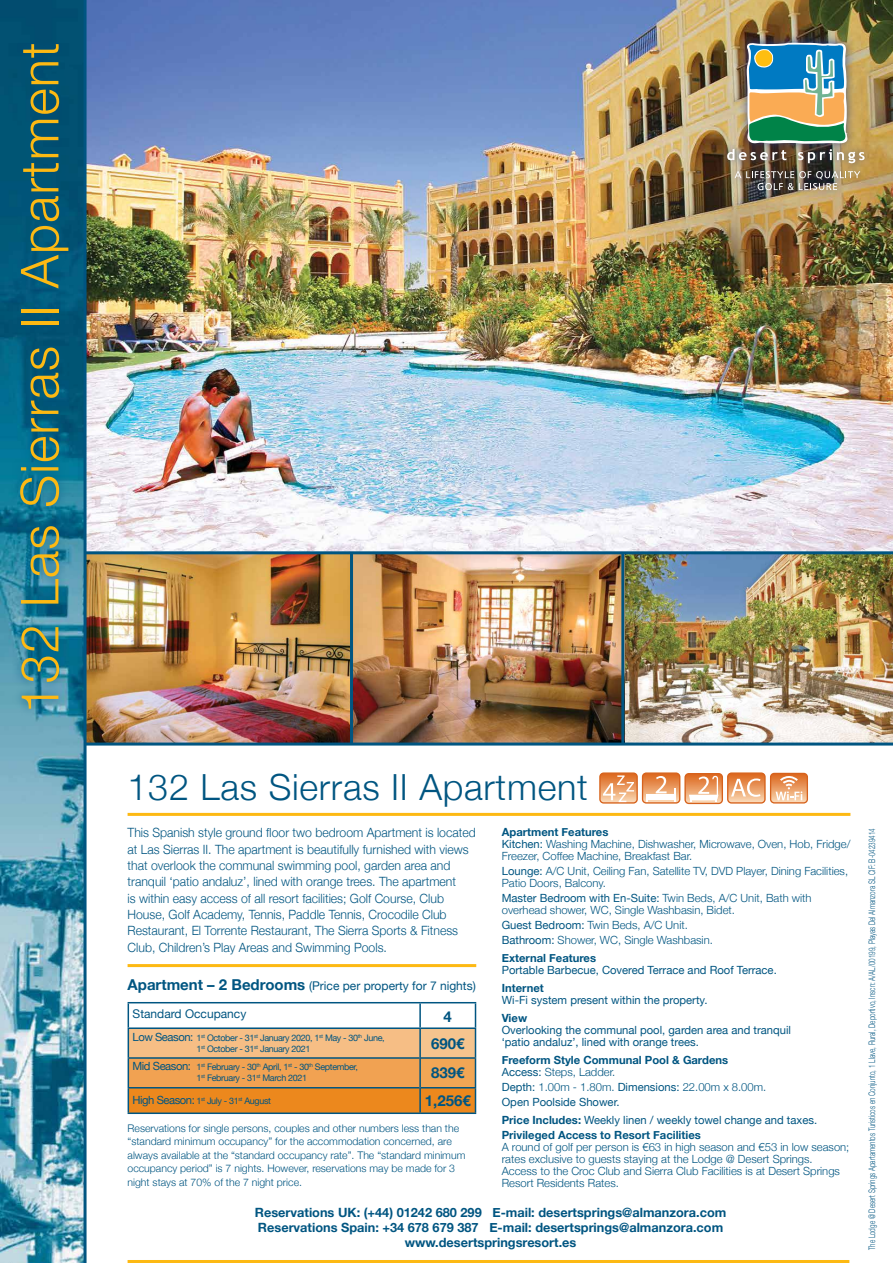
<style>
.page{position:relative;width:893px;height:1263px;background:#fff}
.page>*{position:absolute;margin:0;border:0;box-sizing:border-box;transform-origin:0 0}
.t1{font:300 52.5px "Helvetica Neue";letter-spacing:.02em;color:#fdb913}
.t2{font:300 36px "Helvetica Neue";letter-spacing:.02em;color:#005581}
.t3{font:700 15px "Helvetica Neue";color:#005581}
.t4{font:300 12.75px/16.4px "Helvetica Neue";color:#005581;scale:.96 1}
.t5{font:700 12.75px/15.3px "Helvetica Neue";color:#005581;text-align:center}
.t6{font:12px "Helvetica Neue";color:#005581}
.t7{font:300 11.25px/12px "Helvetica Neue";color:#005581}
.t8{font:11.25px/12px "Helvetica Neue";color:#005581}
.t9{font:700 11.25px/12px "Helvetica Neue";color:#005581}
.t10{font:300 10.5px/13.5px "Helvetica Neue";color:#005581}
.t11{font:9px/10.8px "Helvetica Neue";letter-spacing:-.04em;color:#005581}
.t12{font:300 9px "Helvetica Neue";color:#005581;scale:.7 1}
.s1{font-weight:700}
.s2{font-weight:400}
.s3{font-weight:300}
.s4{font-weight:700;font-size:15px}
.s5{font-size:11.25px}
</style>
<div class="page">
<img style="left:87px;top:0;width:806px;height:742px">
<img style="left:0;top:0;width:84px;height:1263px">
<hr style="left:128px;top:964px;width:348px;height:3px;background:#fdb913">
<hr style="left:128px;top:1002px;width:293px;height:1px;background:#005581">
<hr style="left:421px;top:1002px;width:55px;height:1px;background:#005581">
<hr style="left:128px;top:1112px;width:292px;height:2px;background:#005581">
<svg style="left:128px;top:1003px;width:348px;height:109px"></svg>
<hr style="left:420px;top:1112px;width:56px;height:2px;background:#005581">
<hr style="left:419px;top:1029px;width:2px;height:29px;background:#005581">
<hr style="left:419px;top:1058px;width:2px;height:30px;background:#005581">
<hr style="left:419px;top:1088px;width:2px;height:24px;background:#005581">
<hr style="left:128px;top:1260px;width:721px;height:3px;background:#fdb913">
<div style="left:11px;top:36px;width:66px;height:682px;background:#005581;opacity:.75"></div>
<hr style="left:85px;top:551px;width:808px;height:3px;background:#005581">
<hr style="left:350px;top:553px;width:3px;height:191px;background:#005581">
<hr style="left:85px;top:742px;width:808px;height:3px;background:#005581">
<hr style="left:84px;top:0;width:3px;height:1263px;background:#005581">
<div style="left:718px;top:33px;width:155px;height:167px;background:#25408f;opacity:.75"></div>
<img style="left:727px;top:43px;width:138px;height:120px">
<img style="left:734px;top:171px;width:126px;height:19px">
<hr style="left:621px;top:553px;width:3px;height:191px;background:#005581">
<div style="left:599px;top:772px;width:39px;height:31px;border:1px solid #de7226;border-radius:4px"></div>
<div style="left:642px;top:772px;width:38px;height:31px;border:1px solid #de7226;border-radius:4px"></div>
<div style="left:684px;top:773px;width:39px;height:31px;border:1px solid #de7226;border-radius:4px"></div>
<svg style="left:600px;top:773px;width:122px;height:30px"></svg>
<div style="left:727px;top:772px;width:39px;height:31px;border:1px solid #de7226;border-radius:4px"></div>
<svg style="left:728px;top:773px;width:37px;height:30px"></svg>
<div style="left:770px;top:773px;width:38px;height:30px;border:1px solid #de7226;border-radius:4px"></div>
<svg style="left:771px;top:773px;width:36px;height:30px"></svg>
<hr style="left:128px;top:813px;width:722px;height:3px;background:#fdb913">
<h1 class="t1" style="left:8px;top:714px;width:673px;rotate:-90deg">132 Las Sierras II Apartment</h1>
<h2 class="t2" style="left:128px;top:765px;width:462px">132 Las Sierras II Apartment</h2>
<p class="t7" style="left:502px;top:826px;width:350px"><span class="s1">Apartment Features<br></span><span class="s2">Kitchen:</span> Washing Machine, Dishwasher, Microwave, Oven, Hob, Fridge/<br>Freezer, Coffee Machine, Breakfast Bar.</p>
<p class="t7" style="left:502px;top:865px;width:348px"><span class="s2">Lounge:</span> A/C Unit, Ceiling Fan, Satellite TV, DVD Player, Dining Facilities,<br>Patio Doors, Balcony.</p>
<p class="t7" style="left:502px;top:892px;width:311px"><span class="s2">Master Bedroom with En-Suite:</span> Twin Beds, A/C Unit, Bath with overhead shower, WC, Single Washbasin, Bidet.</p>
<p class="t7" style="left:502px;top:917px;width:213px;line-height:15px"><span class="s2">Guest Bedroom:</span> Twin Beds, A/C Unit.<br><span class="s2">Bathroom:</span> Shower, WC, Single Washbasin.</p>
<p class="t9" style="left:502px;top:951px;width:96px">External Features</p>
<p class="t8" style="left:502px;top:964px;width:277px">Portable Barbecue, Covered Terrace and Roof Terrace.</p>
<p class="t9" style="left:502px;top:981px;width:44px">Internet</p>
<p class="t8" style="left:502px;top:994px;width:207px">Wi-Fi system present within the property.</p>
<p class="t9" style="left:502px;top:1011px;width:27px">View</p>
<p class="t8" style="left:502px;top:1023px;width:291px">Overlooking the communal pool, garden area and tranquil ‘patio andaluz’, lined with orange trees.</p>
<p class="t9" style="left:502px;top:1053px;width:228px">Freeform Style Communal Pool &amp; Gardens<br><span class="s2">Access:</span> <span class="s3">Steps, Ladder.</span></p>
<p class="t8" style="left:502px;top:1079px;width:266px;line-height:15px">Depth: <span class="s3">1.00m - 1.80m.</span> Dimensions: <span class="s3">22.00m x 8.00m.<br></span>Open Poolside Shower.</p>
<p class="t9" style="left:502px;top:1112px;width:317px;line-height:15px">Price Includes: <span class="s2">Weekly linen / weekly towel change and taxes.<br></span>Privileged Access to Resort Facilities</p>
<p class="t7" style="left:502px;top:1140px;width:349px">A round of golf per person is €63 in high season and €53 in low season; rates exclusive to guests staying at the Lodge @ Desert Springs.<br>Access to the Croc Club and Sierra Club Facilities is at Desert Springs Resort Residents Rates.</p>
<p class="t5" style="left:255px;top:1204px;width:473px">Reservations UK: (+44) 01242 680 299 E-mail: desertsprings@almanzora.com<br>Reservations Spain: +34 678 679 387 E-mail: desertsprings@almanzora.com www.desertspringsresort.es</p>
<p class="t4" style="left:128px;top:824px;width:364px">This Spanish style ground floor two bedroom Apartment is located at Las Sierras II. The apartment is beautifully furnished with views that overlook the communal swimming pool, garden area and tranquil ‘patio andaluz’, lined with orange trees. The apartment<br>is within easy access of all resort facilities; Golf Course, Club House, Golf Academy, Tennis, Paddle Tennis, Crocodile Club Restaurant, El Torrente Restaurant, The Sierra Sports &amp; Fitness Club, Children’s Play Areas and Swimming Pools.</p>
<p class="t6" style="left:128px;top:978px;width:350px"><span class="s4">Apartment – 2 Bedrooms</span> (Price per property for 7 nights)</p>
<p class="t6" style="left:133px;top:1007px;width:115px">Standard Occupancy</p>
<h3 class="t3" style="left:444px;top:1007px;width:10px">4</h3>
<p class="t11" style="left:196px;top:1032px;width:190px;text-indent:-64px"><span class="s5">Low Season:</span> 1<sup>st</sup> October - 31<sup>st</sup> January 2020, 1<sup>st</sup> May - 30<sup>th</sup> June,<br>1<sup>st</sup> October - 31<sup>st</sup> January 2021</p>
<h3 class="t3" style="left:431px;top:1034px;width:35px">690€</h3>
<p class="t11" style="left:196px;top:1061px;width:163px;text-indent:-64px"><span class="s5">Mid Season:</span> 1<sup>st</sup> February - 30<sup>th</sup> April, 1<sup>st</sup> - 30<sup>th</sup> September,<br>1<sup>st</sup> February - 31<sup>st</sup> March 2021</p>
<h3 class="t3" style="left:431px;top:1064px;width:35px">839€</h3>
<p class="t11" style="left:133px;top:1095px;width:140px"><span class="s5">High Season:</span> 1<sup>st</sup> July - 31<sup>st</sup> August</p>
<h3 class="t3" style="left:425px;top:1091px;width:47px">1,256€</h3>
<p class="t10" style="left:128px;top:1121px;width:339px">Reservations for single persons, couples and other numbers less than the “standard minimum occupancy” for the accommodation concerned, are always available at the “standard occupancy rate”. The “standard minimum occupancy period” is 7 nights. However, reservations may be made for 3 night stays at 70% of the 7 night price.</p>
<p class="t12" style="left:866px;top:1250px;width:604px;rotate:-90deg">The Lodge @ Desert Springs Apartamentos Turisticos en Conjunto, 1 Llave, Rural, Deportivo, Inscn: A/AL/00199, Playas Del Almanzora SL CIF: B-04239414</p>
</div>
